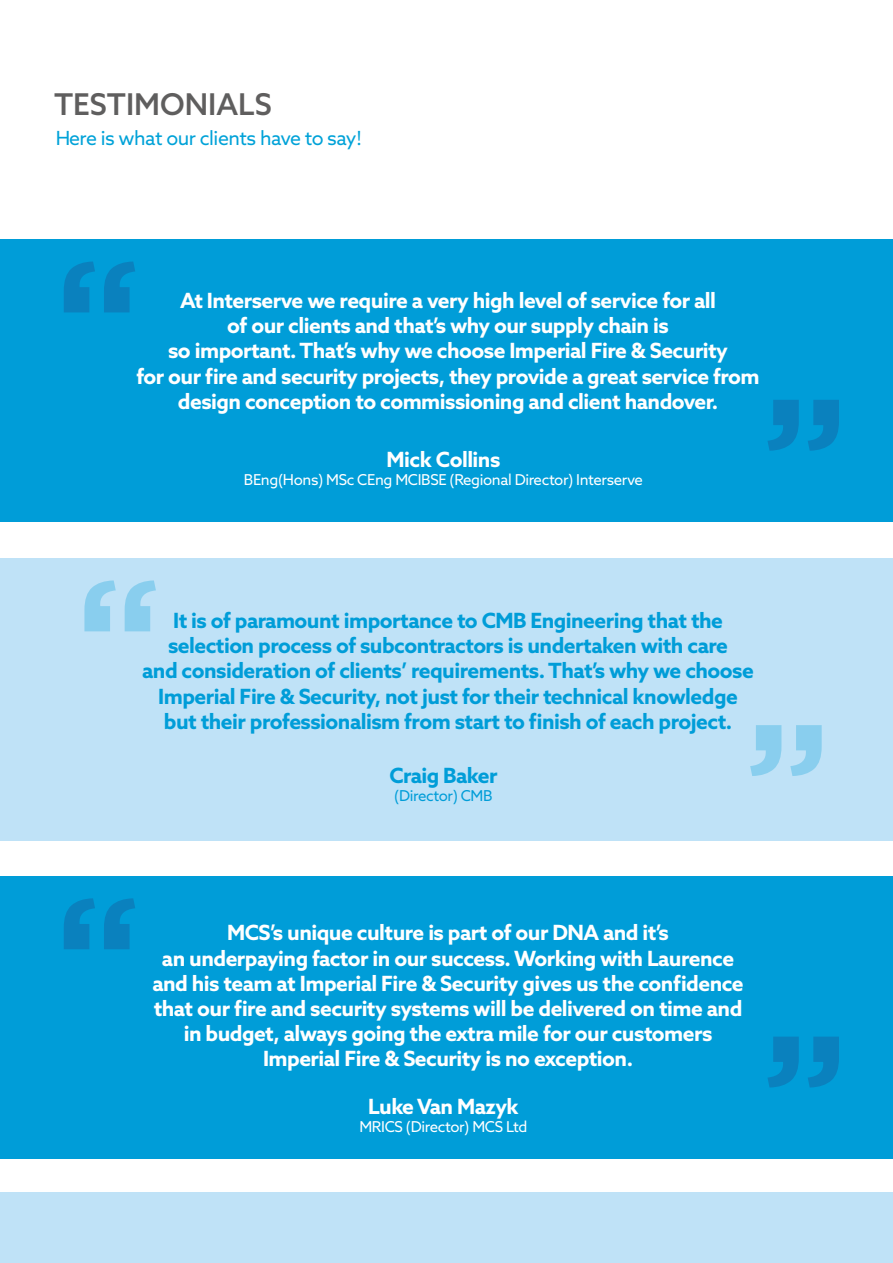
<style>
.page{position:relative;width:893px;height:1263px;background:#fff}
.page>*{position:absolute;margin:0;border:0;box-sizing:border-box;transform-origin:0 0}
.t1{font:700 158.1px "Gotham";color:#292d6f}
.t2{font:700 158.1px "Gotham";color:#009dd8}
.t3{font:500 30px "Azo Sans";color:#5f5e5e}
.t4{font:700 21px/25.2px "Azo Sans";letter-spacing:-.025em;color:#fff;text-align:center}
.t5{font:700 21px/25.2px "Azo Sans";letter-spacing:-.025em;color:#009dd8;text-align:center}
.t6{font:19.5px "Azo Sans";letter-spacing:-.025em;color:#00a2d8}
.t7{font:15px "Azo Sans";letter-spacing:-.025em;color:#fff}
.t8{font:15px "Azo Sans";letter-spacing:-.025em;color:#009dd8}
</style>
<div class="page">
<div style="left:0;top:239px;width:893px;height:283px;background:#009dd8"></div>
<div style="left:0;top:558px;width:893px;height:282px;background:#bfe2f7"></div>
<div style="left:0;top:876px;width:893px;height:283px;background:#009dd8"></div>
<div style="left:0;top:1192px;width:893px;height:71px;background:#bfe2f7"></div>
<h2 class="t3" style="left:54px;top:85px;width:219px">TESTIMONIALS</h2>
<p class="t6" style="left:55px;top:125px;width:308px">Here is what our clients have to say!</p>
<h1 class="t1" style="left:55px;top:226px;width:87px">“</h1>
<p class="t4" style="left:136px;top:287px;width:625px">At Interserve we require a very high level of service for all<br>of our clients and that’s why our supply chain is<br>so important. That’s why we choose Imperial Fire &amp; Security<br>for our fire and security projects, they provide a great service from design conception to commissioning and client handover.</p>
<p class="t4" style="left:387px;top:446px;width:115px">Mick Collins</p>
<p class="t7" style="left:244px;top:469px;width:401px">BEng(Hons) MSc CEng MCIBSE (Regional Director) Interserve</p>
<h1 class="t1" style="left:848px;top:487px;width:87px;rotate:-180deg">“</h1>
<h1 class="t2" style="left:75px;top:545px;width:87px">“</h1>
<p class="t5" style="left:142px;top:608px;width:613px">It is of paramount importance to CMB Engineering that the selection process of subcontractors is undertaken with care<br>and consideration of clients’ requirements. That’s why we choose Imperial Fire &amp; Security, not just for their technical knowledge but their professionalism from start to finish of each project.</p>
<h1 class="t2" style="left:831px;top:812px;width:87px;rotate:-180deg">“</h1>
<p class="t5" style="left:389px;top:763px;width:109px">Craig Baker</p>
<p class="t8" style="left:394px;top:786px;width:100px">(Director) CMB</p>
<h1 class="t1" style="left:55px;top:862px;width:87px">“</h1>
<p class="t4" style="left:152px;top:920px;width:593px">MCS’s unique culture is part of our DNA and it’s<br>an underpaying factor in our success. Working with Laurence and his team at Imperial Fire &amp; Security gives us the confidence that our fire and security systems will be delivered on time and in budget, always going the extra mile for our customers Imperial Fire &amp; Security is no exception.</p>
<p class="t4" style="left:368px;top:1094px;width:152px">Luke Van Mazyk</p>
<p class="t7" style="left:359px;top:1117px;width:170px">MRICS (Director) MCS Ltd</p>
<h1 class="t1" style="left:848px;top:1123px;width:87px;rotate:-180deg">“</h1>
</div>
